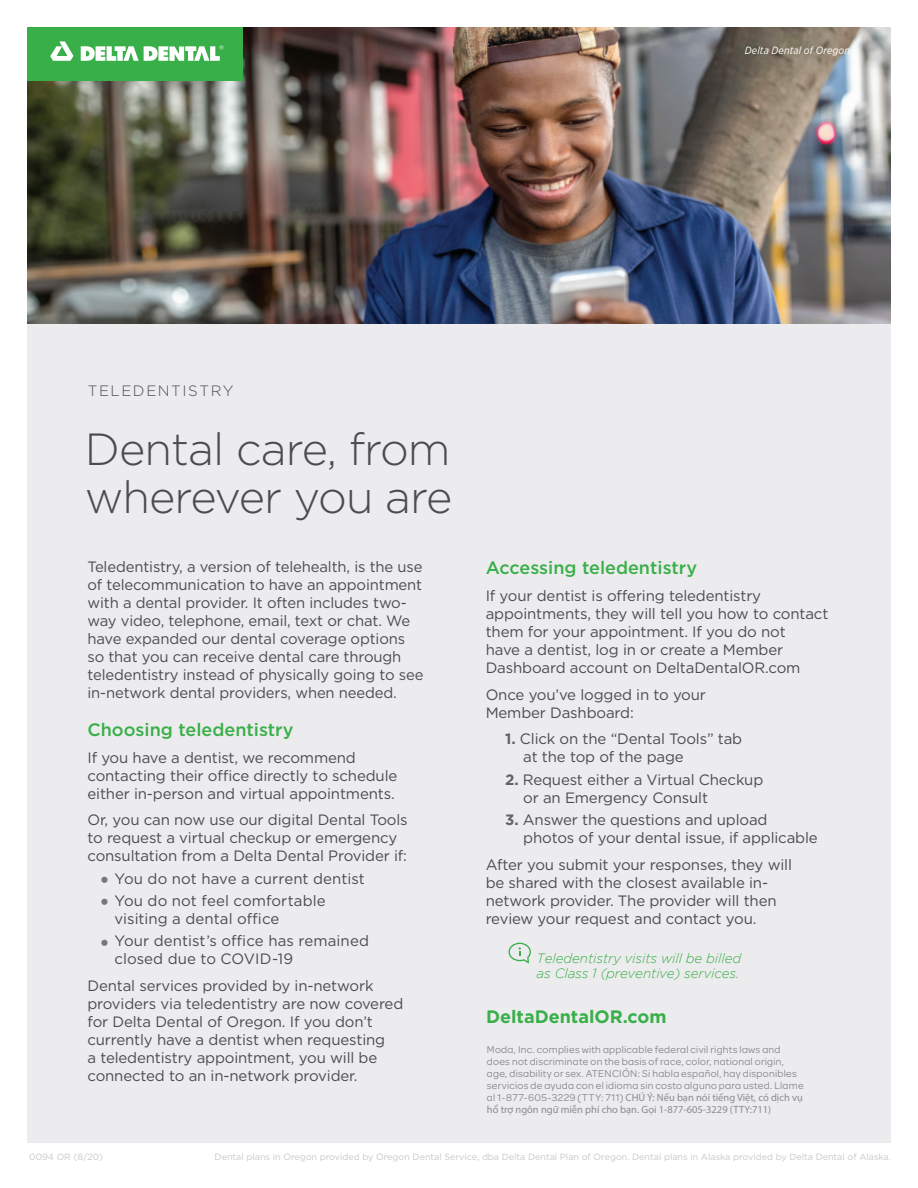
<style>
.page{position:relative;width:918px;height:1188px;background:#fff}
.page>*{position:absolute;margin:0;border:0;box-sizing:border-box;transform-origin:0 0}
.t1{font:300 45px/48px "Gotham";letter-spacing:-.02em;color:#4b4c4d}
.t2{font:500 18px "Gotham";color:#39af49}
.t3{font:700 18px "Gotham";color:#39af49}
.t4{font:15px/18px "Gotham";letter-spacing:-.01em;color:#4b4c4d}
.t5{font:300 15px "Gotham";letter-spacing:.105em;color:#4b4c4d}
.t6{font:italic 300 13.5px/15px "Gotham";letter-spacing:-.01em;color:#39af49}
.t7{font:10.5px/12px "Omnes Moda";letter-spacing:.025em;color:#818386}
.t8{font:10.5px/12px "Myriad Pro";color:#898b8e}
.t9{font:italic 10.5px "Gotham Narrow";letter-spacing:.01em;color:#fff}
.t10{font:9px "Gotham";color:#c7c8ca}
.s1{font-family:"Omnes Moda";font-weight:700;font-size:21px;color:#76787b}
.s2{font-weight:700;color:#636366}
.s3{font-family:"Omnes Moda";color:#818386}
</style>
<div class="page">
<div style="left:27px;top:324px;width:864px;height:819px;background:#ececee"></div>
<img style="left:27px;top:27px;width:864px;height:297px">
<div style="left:27px;top:27px;width:216px;height:53px;background:#39af49"></div>
<svg style="left:50px;top:41px;width:23px;height:20px"></svg>
<svg style="left:81px;top:45px;width:142px;height:16px"></svg>
<svg style="left:508px;top:943px;width:23px;height:21px"></svg>
<p class="t9" style="left:745px;top:43px;width:107px">Delta Dental of Oregon</p>
<p class="t5" style="left:88px;top:382px;width:147px">TELEDENTISTRY</p>
<h1 class="t1" style="left:85px;top:425px;width:369px">Dental care, from wherever you are</h1>
<p class="t4" style="left:87px;top:557px;width:338px">Teledentistry, a version of telehealth, is the use of telecommunication to have an appointment with a dental provider. It often includes two&shy;way video, telephone, email, text or chat. We have expanded our dental coverage options so that you can receive dental care through teledentistry instead of physically going to see in-network dental providers, when needed.</p>
<p class="t2" style="left:87px;top:718px;width:207px">Choosing teledentistry</p>
<p class="t4" style="left:87px;top:748px;width:311px">If you have a dentist, we recommend contacting their office directly to schedule either in-person and virtual appointments.</p>
<p class="t4" style="left:87px;top:811px;width:322px">Or, you can now use our digital Dental Tools to request a virtual checkup or emergency consultation from a Delta Dental Provider if:</p>
<p class="t4" style="left:101px;top:869px;width:266px"><span class="s1">•</span> You do not have a current dentist</p>
<p class="t4" style="left:114px;top:891px;width:213px;text-indent:-14px"><span class="s1">•</span> You do not feel comfortable visiting a dental office</p>
<p class="t4" style="left:114px;top:932px;width:256px;text-indent:-14px"><span class="s1">•</span> Your dentist’s office has remained closed due to COVID-19</p>
<p class="t4" style="left:87px;top:976px;width:317px">Dental services provided by in-network providers via teledentistry are now covered for Delta Dental of Oregon. If you don’t currently have a dentist when requesting<br>a teledentistry appointment, you will be connected to an in-network provider.</p>
<p class="t2" style="left:486px;top:556px;width:213px">Accessing teledentistry</p>
<p class="t4" style="left:486px;top:586px;width:344px">If your dentist is offering teledentistry appointments, they will tell you how to contact them for your appointment. If you do not<br>have a dentist, log in or create a Member Dashboard account on DeltaDentalOR.com</p>
<p class="t4" style="left:486px;top:685px;width:222px">Once you’ve logged in to your<br>Member Dashboard:</p>
<p class="t4" style="left:523px;top:730px;width:221px;text-indent:-18px"><span class="s2">1.</span> Click on the “Dental Tools” tab at the top of the page</p>
<p class="t4" style="left:523px;top:770px;width:242px;text-indent:-18px"><span class="s2">2.</span> Request either a Virtual Checkup or an Emergency Consult</p>
<p class="t4" style="left:523px;top:810px;width:296px;text-indent:-18px"><span class="s2">3.</span> Answer the questions and upload photos of your dental issue, if applicable</p>
<p class="t4" style="left:486px;top:855px;width:308px">After you submit your responses, they will be shared with the closest available in&shy;network provider. The provider will then review your request and contact you.</p>
<p class="t6" style="left:537px;top:951px;width:206px">Teledentistry visits will be billed as Class 1 (preventive) services.</p>
<p class="t3" style="left:486px;top:1005px;width:182px">DeltaDentalOR.com</p>
<p class="t7" style="left:487px;top:1043px;width:318px">Moda, Inc. complies with applicable federal civil rights laws and does not discriminate on the basis of race, color, national origin, age, disability or sex. ATENCIÓN: Si habla español, hay disponibles servicios de ayuda con el idioma sin costo alguno para usted. Llame</p>
<p class="t8" style="left:487px;top:1091px;width:318px"><span class="s3">al 1-877-605-3229 (TTY: 711)</span> CHÚ Ý: Nếu bạn nói tiếng Việt, có dịch vụ hổ trợ ngôn ngữ miễn phí cho bạn. Gọi 1-877-605-3229 (TTY:711)</p>
<p class="t10" style="left:29px;top:1152px;width:75px">0094 OR (8/20)</p>
<p class="t10" style="left:215px;top:1151px;width:678px">Dental plans in Oregon provided by Oregon Dental Service, dba Delta Dental Plan of Oregon. Dental plans in Alaska provided by Delta Dental of Alaska.</p>
</div>
